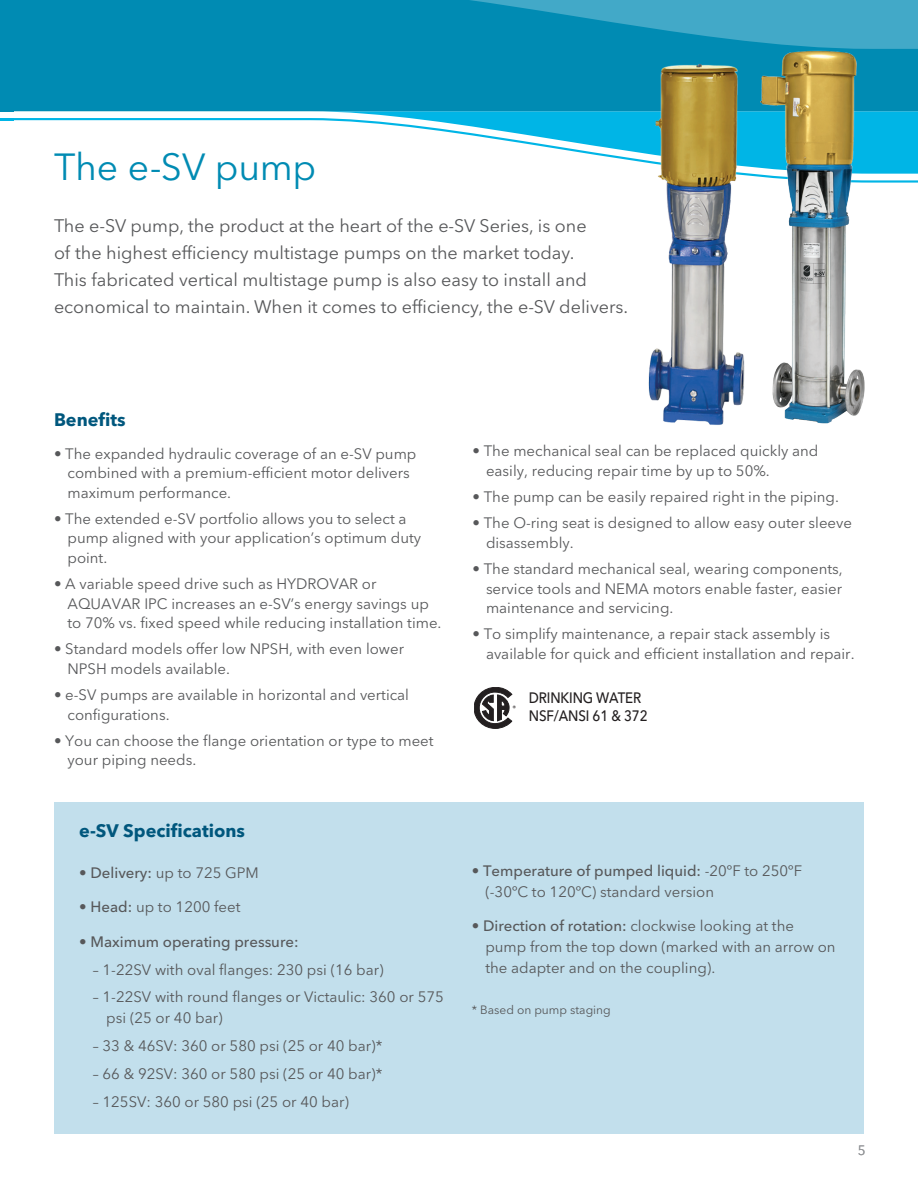
<style>
.page{position:relative;width:918px;height:1188px;background:#fff}
.page>*{position:absolute;margin:0;border:0;box-sizing:border-box;transform-origin:0 0}
.t1{font:37.5px "Avenir Next LT Pro";letter-spacing:-.01em;color:#008bb3}
.Body{font:18px/27px "Avenir Next LT Pro";color:#57585a}
.Body-2{font:700 18px "Avenir Next LT Pro";color:#00577d}
.Body-3{font:15px/19.5px "Avenir Next LT Pro";color:#57585a}
.t2{font:500 15px "Avenir Next LT Pro";letter-spacing:-.01em;color:#231f20;scale:.89 1}
.Body-4{font:500 15px "Avenir Next LT Pro";color:#57585a}
.page___right{font:13.5px "Avenir Next LT Pro";color:#939598}
.Body-5{font:12px "Avenir Next LT Pro";color:#57585a}
.t3{font:600 6.15px "Avenir Next LT Pro";color:#231f20}
.s1{font-weight:500}
.s2{font-weight:400}
</style>
<div class="page">
<svg style="left:310px;top:111px;width:608px;height:7px;background:#2fc0e8"></svg>
<svg style="left:14px;top:0;width:904px;height:111px;background:#088eb5"></svg>
<svg style="left:1px;top:118px;width:917px;height:65px"></svg>
<div style="left:0;top:0;width:14px;height:111px;background:#008bb3"></div>
<svg style="left:0;top:118px;width:14px;height:2px"></svg>
<div style="left:54px;top:802px;width:810px;height:332px;background:#c2dfec"></div>
<img style="left:639px;top:27px;width:229px;height:398px">
<svg style="left:474px;top:687px;width:38px;height:42px"></svg>
<p class="t1" style="left:54px;top:144px;width:264px">The e-SV pump</p>
<p class="Body" style="left:54px;top:212px;width:576px">The e-SV pump, the product at the heart of the e-SV Series, is one<br>of the highest efficiency multistage pumps on the market today.<br>This fabricated vertical multistage pump is also easy to install and economical to maintain. When it comes to efficiency, the e-SV delivers.</p>
<p class="Body-2" style="left:54px;top:408px;width:73px">Benefits</p>
<p class="Body-3" style="left:68px;top:444px;width:350px;text-indent:-14px">• The expanded hydraulic coverage of an e-SV pump combined with a premium-efficient motor delivers maximum performance.</p>
<p class="Body-3" style="left:68px;top:509px;width:355px;text-indent:-14px">• The extended e-SV portfolio allows you to select a pump aligned with your application’s optimum duty point.</p>
<p class="Body-3" style="left:68px;top:574px;width:375px;text-indent:-14px">• A variable speed drive such as HYDROVAR or<br>AQUAVAR IPC increases an e-SV’s energy savings up to 70% vs. fixed speed while reducing installation time.</p>
<p class="Body-3" style="left:68px;top:640px;width:338px;text-indent:-14px">• Standard models offer low NPSH, with even lower<br>NPSH models available.</p>
<p class="Body-3" style="left:68px;top:685px;width:343px;text-indent:-14px">• e-SV pumps are available in horizontal and vertical configurations.</p>
<p class="Body-3" style="left:68px;top:731px;width:368px;text-indent:-14px">• You can choose the flange orientation or type to meet your piping needs.</p>
<p class="Body-2" style="left:79px;top:819px;width:167px">e-SV Specifications</p>
<p class="Body-3" style="left:79px;top:863px;width:181px">• <span class="s1">Delivery:</span> up to 725 GPM</p>
<p class="Body-3" style="left:79px;top:897px;width:163px">• <span class="s1">Head:</span> up to 1200 feet</p>
<p class="Body-4" style="left:79px;top:933px;width:221px"><span class="s2">•</span> Maximum operating pressure:</p>
<p class="Body-3" style="left:93px;top:960px;width:292px">– 1-22SV with oval flanges: 230 psi (16 bar)</p>
<p class="Body-3" style="left:106px;top:987px;width:339px;line-height:21px;text-indent:-14px">– 1-22SV with round flanges or Victaulic: 360 or 575 psi (25 or 40 bar)</p>
<p class="Body-3" style="left:93px;top:1036px;width:291px">– 33 &amp; 46SV: 360 or 580 psi (25 or 40 bar)*</p>
<p class="Body-3" style="left:93px;top:1064px;width:291px">– 66 &amp; 92SV: 360 or 580 psi (25 or 40 bar)*</p>
<p class="Body-3" style="left:93px;top:1092px;width:258px">– 125SV: 360 or 580 psi (25 or 40 bar)</p>
<p class="Body-3" style="left:486px;top:442px;width:334px;text-indent:-14px">• The mechanical seal can be replaced quickly and easily, reducing repair time by up to 50%.</p>
<p class="Body-3" style="left:472px;top:487px;width:368px">• The pump can be easily repaired right in the piping.</p>
<p class="Body-3" style="left:486px;top:514px;width:368px;text-indent:-14px">• The O-ring seat is designed to allow easy outer sleeve disassembly.</p>
<p class="Body-3" style="left:486px;top:559px;width:358px;text-align:justify;text-indent:-14px">• The standard mechanical seal, wearing components, service tools and NEMA motors enable faster, easier maintenance and servicing.</p>
<p class="Body-3" style="left:486px;top:625px;width:370px;text-indent:-14px">• To simplify maintenance, a repair stack assembly is available for quick and efficient installation and repair.</p>
<p class="t3" style="left:512px;top:704px;width:5px">®</p>
<p class="t2" style="left:529px;top:689px;width:128px">DRINKING WATER</p>
<p class="t2" style="left:529px;top:707px;width:135px">NSF/ANSI 61 &amp; 372</p>
<p class="Body-3" style="left:485px;top:860px;width:318px;line-height:21px;text-indent:-14px">• <span class="s1">Temperature of pumped liquid:</span> -20ºF to 250ºF (-30ºC to 120ºC) standard version</p>
<p class="Body-3" style="left:485px;top:915px;width:352px;line-height:21px;text-indent:-14px">• <span class="s1">Direction of rotation:</span> clockwise looking at the pump from the top down (marked with an arrow on the adapter and on the coupling).</p>
<p class="Body-5" style="left:472px;top:1003px;width:140px">* Based on pump staging</p>
<p class="page___right" style="left:858px;top:1142px;width:9px">5</p>
</div>
